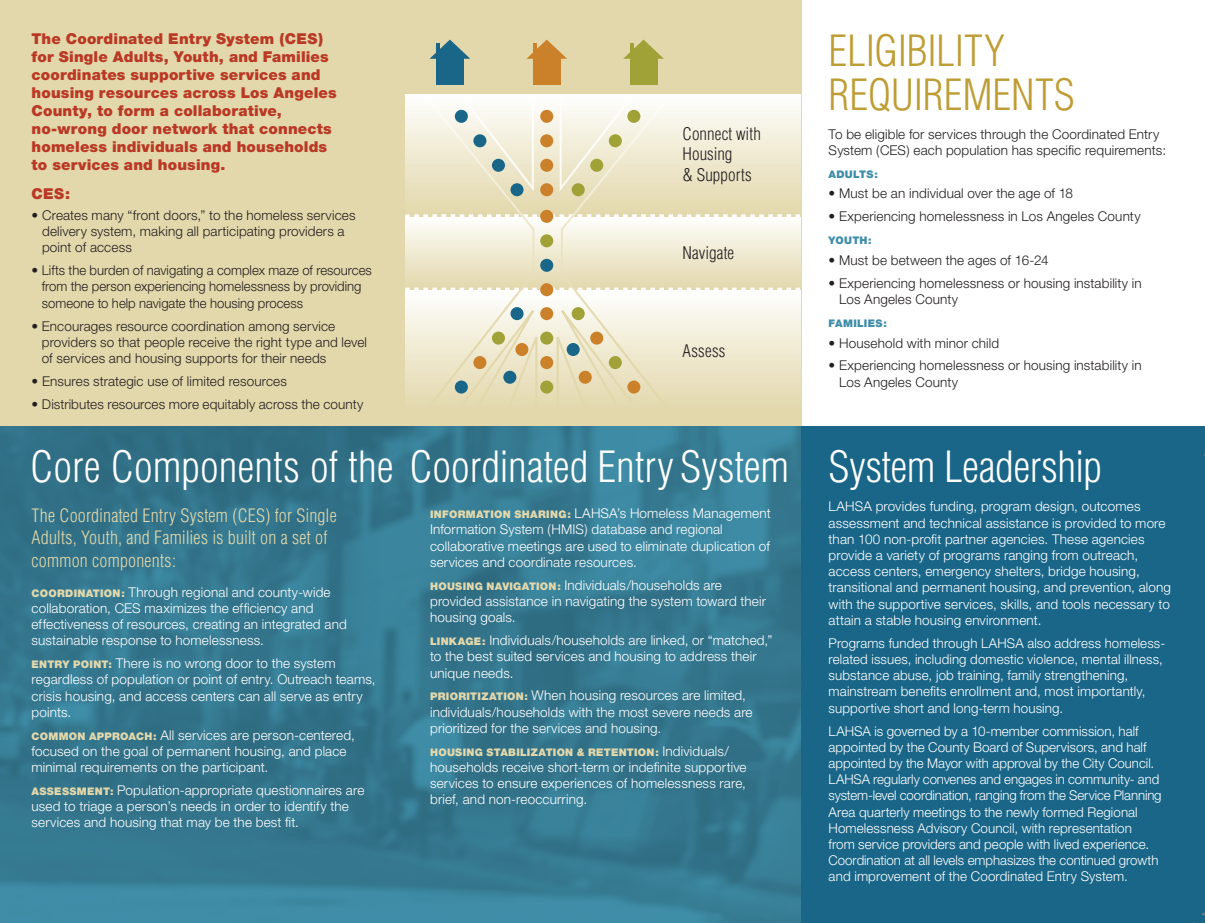
<style>
.page{position:relative;width:1205px;height:923px;background:#fff}
.page>*{position:absolute;margin:0;border:0;box-sizing:border-box;transform-origin:0 0}
.t1{font:300 condensed 42px "Helvetica";color:#fff}
.t2{font:300 condensed 42px/43.5px "Helvetica";color:#be9d34}
.t3{font:300 condensed 18px/22.5px "Helvetica";letter-spacing:.01em;color:#e3d8ab}
.t4{font:300 condensed 16.95px/20.4px "Helvetica";letter-spacing:.005em;color:#231f20}
.t5{font:900 15px/18px "Helvetica Neue";letter-spacing:.01em;color:#b93925}
.t6{font:300 13.5px/16.2px "Helvetica Neue";letter-spacing:.01em;color:#fff}
.t7{font:300 13.5px/16.2px "Helvetica Neue";letter-spacing:.01em;color:#231f20}
.t8{font:900 10.5px "Helvetica Neue";letter-spacing:.03em;color:#e3d8ab}
.t9{font:900 10.5px "Helvetica Neue";letter-spacing:.025em;color:#3f8ea8}
.s1{font-weight:900;font-size:10.5px;color:#e3d8ab}
.s2{font-weight:300;font-size:13.5px;color:#fff}
</style>
<div class="page">
<hr style="left:1204px;top:426px;width:1px;height:497px;background:#3f8ea8">
<img style="left:0;top:426px;width:801px;height:497px">
<div style="left:801px;top:426px;width:403px;height:497px;background:#196688"></div>
<div style="left:0;top:0;width:801px;height:426px;background:#e3d8ab"></div>
<div style="left:436px;top:55px;width:27px;height:30px;background:#196688"></div>
<svg style="left:429px;top:40px;width:41px;height:19px"></svg>
<hr style="left:436px;top:44px;width:4px;height:29px;background:#196688">
<div style="left:533px;top:55px;width:27px;height:30px;background:#cb812a"></div>
<svg style="left:526px;top:40px;width:41px;height:19px"></svg>
<hr style="left:533px;top:44px;width:3px;height:29px;background:#cb812a">
<div style="left:630px;top:55px;width:27px;height:30px;background:#a0a237"></div>
<svg style="left:623px;top:40px;width:40px;height:19px"></svg>
<hr style="left:630px;top:44px;width:3px;height:29px;background:#a0a237">
<svg style="left:405px;top:94px;width:395px;height:301px"></svg>
<svg style="left:1204px;top:446px;width:1px;height:17px"></svg>
<p class="t5" style="left:32px;top:30px;width:306px">The Coordinated Entry System (CES) for Single Adults, Youth, and Families coordinates supportive services and housing resources across Los Angeles County, to form a collaborative, no-wrong door network that connects homeless individuals and households to services and housing.</p>
<p class="t5" style="left:32px;top:185px;width:40px">CES:</p>
<p class="t7" style="left:42px;top:207px;width:315px;text-indent:-11px">• Creates many “front doors,” to the homeless services delivery system, making all participating providers a point of access</p>
<p class="t7" style="left:42px;top:262px;width:331px;text-indent:-10px">• Lifts the burden of navigating a complex maze of resources from the person experiencing homelessness by providing someone to help navigate the housing process</p>
<p class="t7" style="left:42px;top:317px;width:327px;text-indent:-10px">• Encourages resource coordination among service providers so that people receive the right type and level of services and housing supports for their needs</p>
<p class="t7" style="left:32px;top:373px;width:257px">• Ensures strategic use of limited resources</p>
<p class="t7" style="left:32px;top:396px;width:333px">• Distributes resources more equitably across the county</p>
<p class="t4" style="left:682px;top:123px;width:80px">Connect with<br>Housing<br>&amp; Supports</p>
<p class="t4" style="left:682px;top:243px;width:53px">Navigate</p>
<p class="t4" style="left:682px;top:341px;width:44px">Assess</p>
<h1 class="t1" style="left:30px;top:440px;width:760px">Core Components of the Coordinated Entry System</h1>
<p class="t6" style="left:430px;top:505px;width:342px"><span class="s1">INFORMATION SHARING:</span> LAHSA’s Homeless Management Information System (HMIS) database and regional collaborative meetings are used to eliminate duplication of services and coordinate resources.</p>
<p class="t6" style="left:430px;top:576px;width:337px"><span class="s1">HOUSING NAVIGATION:</span> Individuals/households are provided assistance in navigating the system toward their housing goals.</p>
<p class="t6" style="left:430px;top:632px;width:344px"><span class="s1">LINKAGE:</span> Individuals/households are linked, or “matched,” to the best suited services and housing to address their unique needs.</p>
<p class="t6" style="left:430px;top:687px;width:324px"><span class="s1">PRIORITIZATION:</span> When housing resources are limited, individuals/households with the most severe needs are prioritized for the services and housing.</p>
<p class="t8" style="left:430px;top:746px;width:300px">HOUSING STABILIZATION &amp; RETENTION: <span class="s2">Individuals/</span></p>
<p class="t6" style="left:430px;top:759px;width:318px;text-align:justify">households receive short-term or indefinite supportive services to ensure experiences of homelessness rare, brief, and non-reoccurring.</p>
<h2 class="t3" style="left:32px;top:504px;width:306px">The Coordinated Entry System (CES) for Single<br>Adults, Youth, and Families is built on a set of common components:</h2>
<p class="t6" style="left:32px;top:583px;width:317px"><span class="s1">COORDINATION:</span> Through regional and county-wide collaboration, CES maximizes the efficiency and effectiveness of resources, creating an integrated and sustainable response to homelessness.</p>
<p class="t6" style="left:32px;top:655px;width:345px"><span class="s1">ENTRY POINT:</span> There is no wrong door to the system regardless of population or point of entry. Outreach teams, crisis housing, and access centers can all serve as entry points.</p>
<p class="t6" style="left:32px;top:726px;width:324px"><span class="s1">COMMON APPROACH:</span> All services are person-centered, focused on the goal of permanent housing, and place minimal requirements on the participant.</p>
<p class="t6" style="left:32px;top:782px;width:334px"><span class="s1">ASSESSMENT:</span> Population-appropriate questionnaires are used to triage a person’s needs in order to identify the services and housing that may be the best fit.</p>
<h1 class="t2" style="left:828px;top:29px;width:247px">ELIGIBILITY<br>REQUIREMENTS</h1>
<p class="t7" style="left:828px;top:126px;width:339px">To be eligible for services through the Coordinated Entry<br>System (CES) each population has specific requirements:</p>
<p class="t9" style="left:828px;top:168px;width:51px">ADULTS:</p>
<p class="t7" style="left:828px;top:185px;width:246px">• Must be an individual over the age of 18</p>
<p class="t7" style="left:828px;top:208px;width:313px">• Experiencing homelessness in Los Angeles County</p>
<p class="t9" style="left:828px;top:234px;width:45px">YOUTH:</p>
<p class="t7" style="left:828px;top:252px;width:221px">• Must be between the ages of 16-24</p>
<p class="t7" style="left:839px;top:275px;width:304px;text-indent:-11px">• Experiencing homelessness or housing instability in<br>Los Angeles County</p>
<p class="t9" style="left:828px;top:317px;width:60px">FAMILIES:</p>
<p class="t7" style="left:828px;top:334px;width:172px">• Household with minor child</p>
<p class="t7" style="left:839px;top:357px;width:304px;text-indent:-11px">• Experiencing homelessness or housing instability in<br>Los Angeles County</p>
<h1 class="t1" style="left:828px;top:440px;width:275px">System Leadership</h1>
<p class="t6" style="left:828px;top:498px;width:344px">LAHSA provides funding, program design, outcomes assessment and technical assistance is provided to more than 100 non-profit partner agencies. These agencies provide a variety of programs ranging from outreach, access centers, emergency shelters, bridge housing, transitional and permanent housing, and prevention, along with the supportive services, skills, and tools necessary to attain a stable housing environment.</p>
<p class="t6" style="left:828px;top:635px;width:338px">Programs funded through LAHSA also address homeless&shy;related issues, including domestic violence, mental illness, substance abuse, job training, family strengthening, mainstream benefits enrollment and, most importantly, supportive short and long-term housing.</p>
<p class="t6" style="left:828px;top:722px;width:334px">LAHSA is governed by a 10-member commission, half appointed by the County Board of Supervisors, and half appointed by the Mayor with approval by the City Council.<br>LAHSA regularly convenes and engages in community- and system-level coordination, ranging from the Service Planning Area quarterly meetings to the newly formed Regional Homelessness Advisory Council, with representation<br>from service providers and people with lived experience.<br>Coordination at all levels emphasizes the continued growth and improvement of the Coordinated Entry System.</p>
</div>
